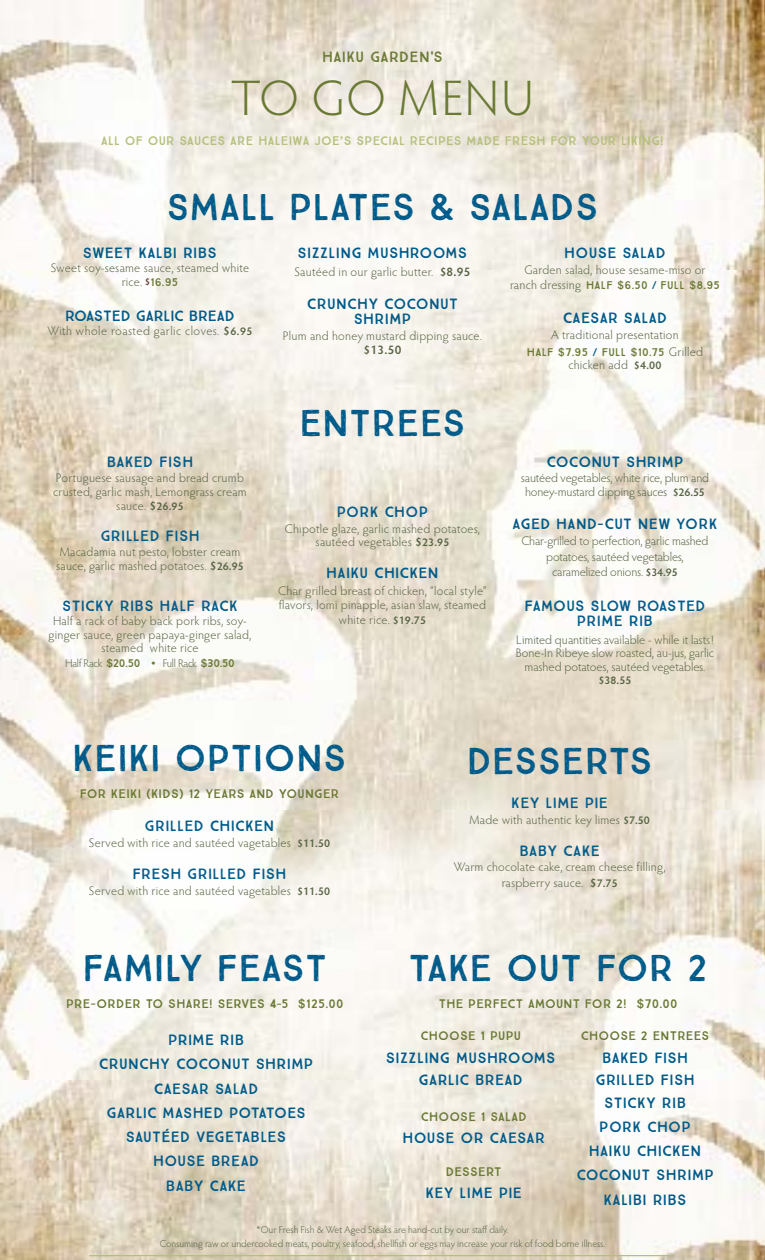
<style>
.page{position:relative;width:765px;height:1260px;background:#fff}
.page>*{position:absolute;margin:0;border:0;box-sizing:border-box;transform-origin:0 0}
.t1{font:300 50px "Hypatia Sans Pro";letter-spacing:.03em;color:#6a7934}
.t2{font:37.5px "True North Rough";letter-spacing:.005em;color:#005b8a}
.t3{font:15px/24.2px "True North";letter-spacing:.02em;color:#005b8a;text-align:center}
.t4{font:15px/15px "True North Rough";letter-spacing:.02em;color:#005b8a;text-align:center}
.t5{font:15px "True North";letter-spacing:-.01em;color:#005b8a}
.t6{font:15px "True North Rough";letter-spacing:.02em;color:#6a7934}
.t7{font:300 12.5px/13.8px "Hypatia Sans Pro";letter-spacing:.015em;color:#596545;text-align:center}
.t8{font:300 12.5px/15.2px "Hypatia Sans Pro";letter-spacing:-.01em;color:#596545;text-align:center}
.t9{font:12.5px "True North";letter-spacing:.02em;color:#6a7934}
.t10{font:12.5px "True North Rough";letter-spacing:.02em;color:#b5bf7b}
.t11{font:300 12.5px "Hypatia Sans Pro";letter-spacing:.04em;color:#596545}
.t12{font:600 12.5px "Hypatia Sans Pro";color:#596545}
.t13{font:11.25px "True North Rough";letter-spacing:.02em;color:#6a7934}
.t14{font:300 11.25px "Hypatia Sans Pro";letter-spacing:-.025em;color:#596545}
.t15{font:600 11.25px "Hypatia Sans Pro";color:#596545}
.t16{font:300 10px/14.2px "Hypatia Sans Pro";color:#596545;text-align:center}
.s1{font-weight:600;font-size:10px;color:#68392f}
.s2{font-family:"True North Rough";font-weight:400;font-size:11.25px;color:#6a7934}
.s3{font-weight:600}
.s4{font-weight:600;font-size:11.25px}
.s5{font-family:"True North";font-weight:400;color:#6a7934}
.s6{font-family:"Hypatia Sans Pro";font-weight:300;font-size:12.5px;color:#596545}
.s7{color:#005b8a}
</style>
<div class="page">
<img style="left:0;top:0;width:765px;height:1260px">
<hr style="left:89px;top:1255px;width:585px;height:1px;background:#b5bf7b">
<p class="t6" style="left:322px;top:48px;width:122px">HAIKU GARDEN'S</p>
<h1 class="t1" style="left:231px;top:66px;width:305px">TO GO MENU</h1>
<p class="t10" style="left:101px;top:133px;width:564px">ALL OF OUR SAUCES ARE HALEIWA JOE’S SPECIAL RECIPES MADE FRESH FOR YOUR LIKING!</p>
<h2 class="t2" style="left:166px;top:184px;width:434px">SMALL PLATES &amp; SALADS</h2>
<p class="t3" style="left:83px;top:241px;width:136px">SWEET KALBI RIBS</p>
<p class="t7" style="left:51px;top:261px;width:200px">Sweet soy-sesame sauce, steamed white rice. <span class="s1">$</span><span class="s2">16.95</span></p>
<p class="t5" style="left:65px;top:307px;width:171px">ROASTED GARLIC BREAD</p>
<p class="t11" style="left:47px;top:323px;width:207px">With whole roasted garlic cloves. <span class="s3">$</span><span class="s4">6.95</span></p>
<p class="t4" style="left:107px;top:454px;width:88px">BAKED FISH</p>
<p class="t7" style="left:53px;top:471px;width:195px">Portuguese sausage and bread crumb crusted, garlic mash, Lemongrass cream sauce. <span class="s3">$</span><span class="s4">26.95</span></p>
<p class="t4" style="left:100px;top:528px;width:101px">GRILLED FISH</p>
<p class="t7" style="left:56px;top:545px;width:189px;text-align:left">Macadamia nut pesto, lobster cream sauce, garlic mashed potatoes. <span class="s3">$</span><span class="s4">26.95</span></p>
<p class="t4" style="left:62px;top:599px;width:177px">STICKY RIBS HALF RACK</p>
<p class="t7" style="left:49px;top:613px;width:204px">Half a rack of baby back pork ribs, soy&shy;ginger sauce, green papaya-ginger salad, steamed white rice</p>
<p class="t14" style="left:65px;top:656px;width:171px">Half Rack <span class="s5">$20.50 •</span> Full Rack <span class="s5">$30.50</span></p>
<p class="t3" style="left:298px;top:241px;width:171px">SIZZLING MUSHROOMS</p>
<p class="t7" style="left:295px;top:264px;width:177px">Sautéed in our garlic butter. <span class="s3">$8.95</span></p>
<p class="t3" style="left:307px;top:297px;width:153px;line-height:15px">CRUNCHY COCONUT<br>SHRIMP</p>
<p class="t7" style="left:283px;top:328px;width:201px">Plum and honey mustard dipping sauce.</p>
<p class="t12" style="left:364px;top:341px;width:39px">$13.50</p>
<h2 class="t2" style="left:299px;top:401px;width:168px">ENTREES</h2>
<p class="t4" style="left:337px;top:504px;width:93px">PORK CHOP</p>
<p class="t7" style="left:285px;top:521px;width:197px">Chipotle glaze, garlic mashed potatoes, sautéed vegetables <span class="s3">$</span><span class="s4">23.95</span></p>
<p class="t3" style="left:326px;top:561px;width:114px">HAIKU CHICKEN</p>
<p class="t7" style="left:278px;top:584px;width:210px;text-align:left">Char grilled breast of chicken, “local style” flavors, lomi pinapple, asian slaw, steamed</p>
<p class="t7" style="left:339px;top:613px;width:89px">white rice. <span class="s4">$19.75</span></p>
<p class="t3" style="left:564px;top:241px;width:103px">HOUSE SALAD</p>
<p class="t7" style="left:524px;top:262px;width:183px">Garden salad, house sesame-miso or</p>
<p class="t13" style="left:510px;top:278px;width:211px"><span class="s6">ranch dressing</span> HALF $6.50 <span class="s7">/</span> FULL $8.95</p>
<p class="t3" style="left:563px;top:306px;width:106px">CAESAR SALAD</p>
<p class="t7" style="left:551px;top:327px;width:129px">A traditional presentation</p>
<p class="t13" style="left:527px;top:345px;width:178px">HALF $7.95 <span class="s7">/</span> FULL $10.75 <span class="s6">Grilled</span></p>
<p class="t7" style="left:568px;top:358px;width:95px">chicken add <span class="s4">$4.00</span></p>
<p class="t3" style="left:546px;top:449px;width:139px">COCONUT SHRIMP</p>
<p class="t8" style="left:521px;top:471px;width:190px;line-height:13.8px">sautéed vegetables, white rice, plum and honey-mustard dipping sauces <span class="s4">$26.55</span></p>
<p class="t3" style="left:513px;top:512px;width:206px">AGED HAND-CUT NEW YORK</p>
<p class="t8" style="left:521px;top:533px;width:189px">Char-grilled to perfection, garlic mashed potatoes, sautéed vegetables, caramelized onions. <span class="s4">$34.95</span></p>
<p class="t4" style="left:524px;top:599px;width:183px">FAMOUS SLOW ROASTED<br>PRIME RIB</p>
<p class="t7" style="left:516px;top:632px;width:200px">Limited quantities available - while it lasts!<br>Bone-In Ribeye slow roasted, au-jus, garlic mashed potatoes, sautéed vegetables.</p>
<p class="t15" style="left:599px;top:672px;width:34px">$38.55</p>
<h2 class="t2" style="left:72px;top:736px;width:276px">KEIKI OPTIONS</h2>
<p class="t9" style="left:80px;top:786px;width:261px">FOR KEIKI (KIDS) 12 YEARS AND YOUNGER</p>
<p class="t4" style="left:145px;top:819px;width:131px">GRILLED CHICKEN</p>
<p class="t7" style="left:89px;top:835px;width:243px">Served with rice and sautéed vagetables <span class="s4">$11.50</span></p>
<p class="t4" style="left:132px;top:867px;width:156px">FRESH GRILLED FISH</p>
<p class="t7" style="left:89px;top:883px;width:243px">Served with rice and sautéed vagetables <span class="s4">$11.50</span></p>
<h2 class="t2" style="left:83px;top:946px;width:246px">FAMILY FEAST</h2>
<p class="t9" style="left:66px;top:996px;width:279px">PRE-ORDER TO SHARE! SERVES 4–5 $125.00</p>
<p class="t3" style="left:99px;top:1028px;width:216px">PRIME RIB<br>CRUNCHY COCONUT SHRIMP<br>CAESAR SALAD<br>GARLIC MASHED POTATOES<br>SAUTÉED VEGETABLES<br>HOUSE BREAD<br>BABY CAKE</p>
<h2 class="t2" style="left:467px;top:739px;width:187px">DESSERTS</h2>
<p class="t4" style="left:511px;top:795px;width:98px">KEY LIME PIE</p>
<p class="t7" style="left:470px;top:812px;width:182px">Made with authentic key limes <span class="s4">$7.50</span></p>
<p class="t4" style="left:520px;top:843px;width:82px">BABY CAKE</p>
<p class="t7" style="left:454px;top:859px;width:214px;line-height:15.5px">Warm chocolate cake, cream cheese filling, raspberry sauce. <span class="s3">$</span><span class="s4">7.75</span></p>
<h2 class="t2" style="left:409px;top:946px;width:301px">TAKE OUT FOR 2</h2>
<p class="t9" style="left:439px;top:996px;width:240px">THE PERFECT AMOUNT FOR 2! $70.00</p>
<p class="t9" style="left:581px;top:1028px;width:130px">CHOOSE 2 ENTREES</p>
<p class="t3" style="left:595px;top:1046px;width:101px;line-height:22.5px">BAKED FISH<br>GRILLED FISH<br>STICKY RIB</p>
<p class="t3" style="left:576px;top:1115px;width:139px">PORK CHOP<br>HAIKU CHICKEN<br>COCONUT SHRIMP<br>KALIBI RIBS</p>
<p class="t9" style="left:421px;top:1028px;width:102px">CHOOSE 1 PUPU</p>
<p class="t3" style="left:386px;top:1046px;width:171px;line-height:22.5px">SIZZLING MUSHROOMS<br>GARLIC BREAD</p>
<p class="t9" style="left:421px;top:1109px;width:107px">CHOOSE 1 SALAD</p>
<p class="t3" style="left:402px;top:1126px;width:144px">HOUSE OR CAESAR</p>
<p class="t9" style="left:446px;top:1164px;width:57px">DESSERT</p>
<p class="t3" style="left:425px;top:1181px;width:98px">KEY LIME PIE</p>
<p class="t16" style="left:160px;top:1222px;width:447px">*Our Fresh Fish &amp; Wet Aged Steaks are hand-cut by our staff daily.<br>Consuming raw or undercooked meats, poultry, seafood, shellfish or eggs may increase your risk of food borne illness.</p>
</div>
